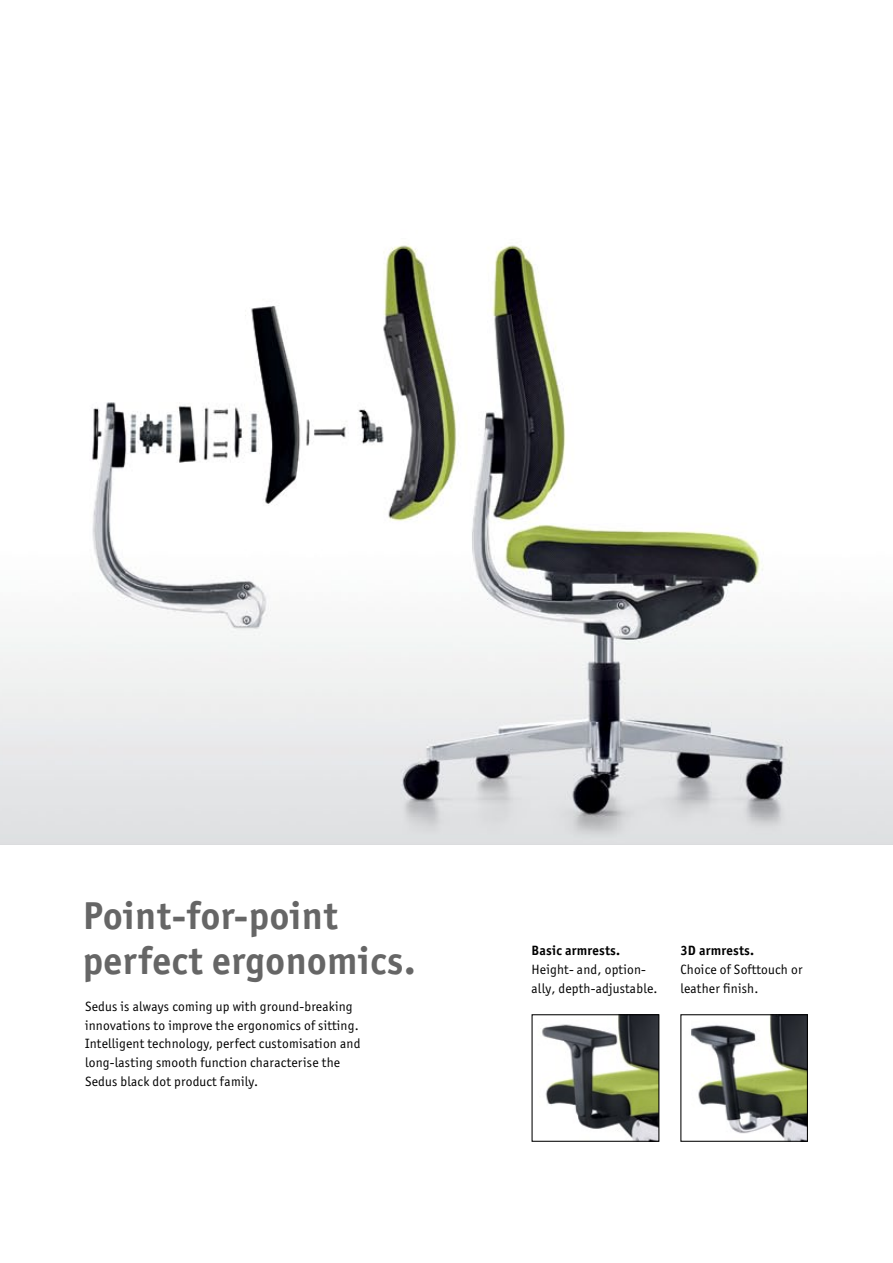
<style>
.page{position:relative;width:893px;height:1263px;background:#fff}
.page>*{position:absolute;margin:0;border:0;box-sizing:border-box;transform-origin:0 0}
.t1{font:700 39px/45px "Officina San Itc T";letter-spacing:.015em;color:#666}
.t2{font:13.5px/18.6px "Officina San Itc T";letter-spacing:.015em;color:#000}
.t3{font:700 13.5px "Officina San Itc T";letter-spacing:.015em;color:#000}
</style>
<div class="page">
<img style="left:542px;top:1016px;width:115px;height:124px">
<div style="left:531px;top:1014px;width:128px;height:128px;border:1px solid #000"></div>
<img style="left:691px;top:1016px;width:115px;height:124px">
<div style="left:680px;top:1014px;width:128px;height:128px;border:1px solid #000"></div>
<img style="left:0;top:245px;width:893px;height:599px">
<h1 class="t1" style="left:83px;top:893px;width:334px">Point-for-point perfect ergonomics.</h1>
<p class="t2" style="left:85px;top:997px;width:277px">Sedus is always coming up with ground-breaking innovations to improve the ergonomics of sitting.<br>Intelligent technology, perfect customisation and long-lasting smooth function characterise the Sedus black dot product family.</p>
<p class="t3" style="left:531px;top:942px;width:90px">Basic armrests.</p>
<p class="t2" style="left:531px;top:960px;width:127px">Height- and, option&shy;ally, depth-adjustable.</p>
<p class="t3" style="left:680px;top:942px;width:75px">3D armrests.</p>
<p class="t2" style="left:680px;top:960px;width:124px">Choice of Softtouch or leather finish.</p>
</div>
